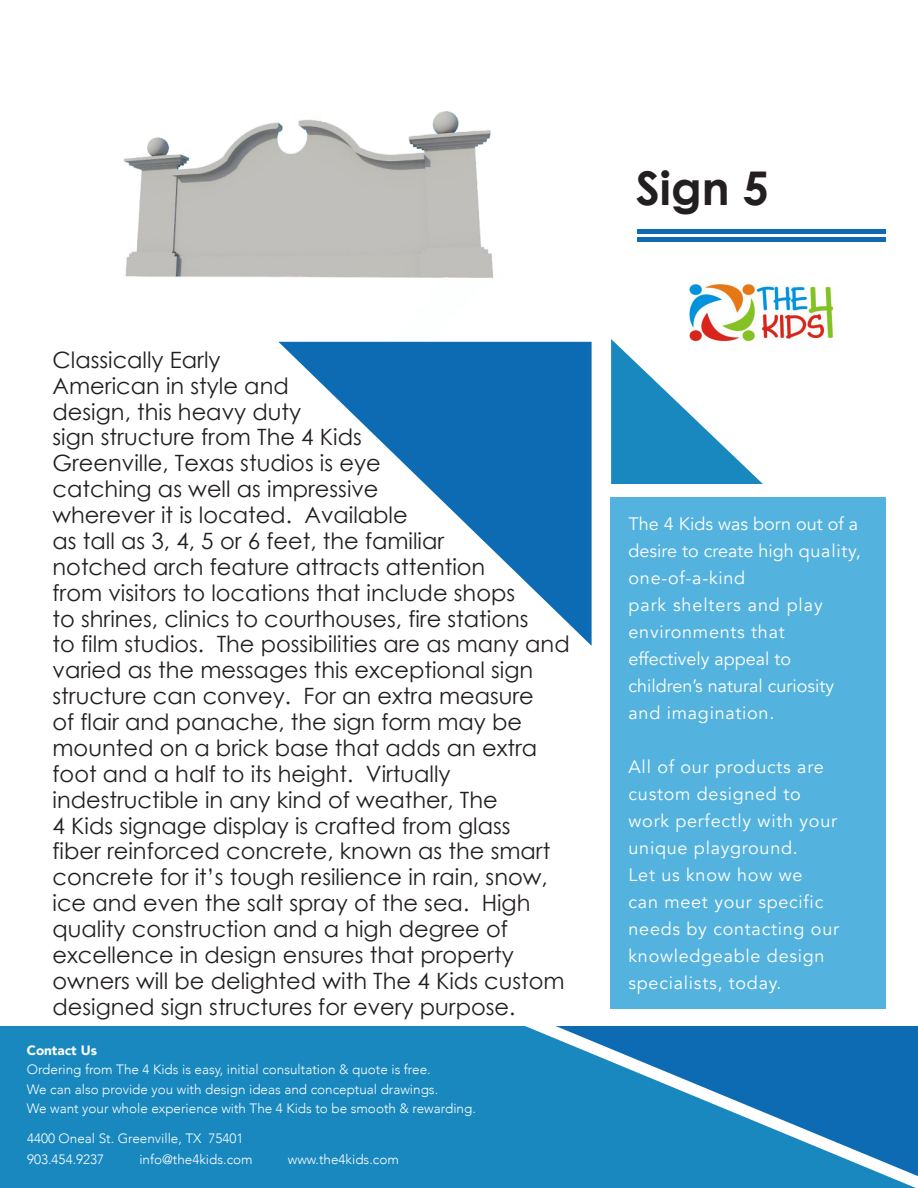
<style>
.page{position:relative;width:918px;height:1188px;background:#fff}
.page>*{position:absolute;margin:0;border:0;box-sizing:border-box;transform-origin:0 0}
.t1{font:700 46.5px "Century Gothic";color:#231f20}
.t2{font:22.5px/25.8px "Century Gothic";color:#231f20}
.t3{font:18px/27px "Avenir";letter-spacing:.04em;color:#fff}
.t4{font:18px/27px "Avenir";color:#fff}
.t5{font:300 13.5px "Avenir";color:#fff}
.t6{font:900 13.5px "Avenir";color:#fff}
</style>
<div class="page">
<img style="left:123px;top:111px;width:432px;height:231px">
<div style="left:611px;top:497px;width:275px;height:512px;background:#53b3de"></div>
<svg style="left:278px;top:342px;width:314px;height:304px"></svg>
<hr style="left:638px;top:229px;width:248px;height:4px;background:#0c6bb3">
<hr style="left:638px;top:238px;width:248px;height:4px;background:#0c6bb3">
<img style="left:689px;top:283px;width:146px;height:56px">
<svg style="left:611px;top:339px;width:152px;height:145px"></svg>
<div style="left:0;top:1026px;width:916px;height:162px;background:#1888bf"></div>
<svg style="left:556px;top:1026px;width:362px;height:150px;background:#2483be"></svg>
<p class="t2" style="left:53px;top:346px;width:519px">Classically Early<br>American in style and<br>design, this heavy duty<br>sign structure from The 4 Kids<br>Greenville, Texas studios is eye<br>catching as well as impressive<br>wherever it is located. Available<br>as tall as 3, 4, 5 or 6 feet, the familiar<br>notched arch feature attracts attention<br>from visitors to locations that include shops<br>to shrines, clinics to courthouses, fire stations<br>to film studios. The possibilities are as many and varied as the messages this exceptional sign structure can convey. For an extra measure<br>of flair and panache, the sign form may be mounted on a brick base that adds an extra foot and a half to its height. Virtually indestructible in any kind of weather, The<br>4 Kids signage display is crafted from glass<br>fiber reinforced concrete, known as the smart concrete for it’s tough resilience in rain, snow, ice and even the salt spray of the sea. High quality construction and a high degree of excellence in design ensures that property owners will be delighted with The 4 Kids custom designed sign structures for every purpose.</p>
<p class="t6" style="left:27px;top:1039px;width:72px">Contact Us</p>
<p class="t5" style="left:27px;top:1062px;width:406px">Ordering from The 4 Kids is easy, initial consultation &amp; quote is free.</p>
<p class="t5" style="left:27px;top:1081px;width:413px">We can also provide you with design ideas and conceptual drawings.</p>
<p class="t5" style="left:27px;top:1101px;width:451px">We want your whole experience with The 4 Kids to be smooth &amp; rewarding.</p>
<p class="t5" style="left:27px;top:1130px;width:218px">4400 Oneal St. Greenville, TX 75401</p>
<p class="t5" style="left:27px;top:1151px;width:79px">903.454.9237</p>
<p class="t5" style="left:139px;top:1151px;width:115px">info@the4kids.com</p>
<p class="t5" style="left:288px;top:1151px;width:113px">www.the4kids.com</p>
<p class="t1" style="left:636px;top:153px;width:134px">Sign 5</p>
<p class="t4" style="left:629px;top:510px;width:234px">The 4 Kids was born out of a desire to create high quality, one-of-a-kind</p>
<p class="t3" style="left:629px;top:591px;width:196px">park shelters and play</p>
<p class="t3" style="left:629px;top:618px;width:158px">environments that</p>
<p class="t4" style="left:629px;top:645px;width:164px">effectively appeal to</p>
<p class="t4" style="left:629px;top:672px;width:207px">children’s natural curiosity and imagination.</p>
<p class="t3" style="left:629px;top:753px;width:197px">All of our products are custom designed to</p>
<p class="t3" style="left:629px;top:807px;width:210px">work perfectly with your unique playground.</p>
<p class="t3" style="left:629px;top:861px;width:175px">Let us know how we</p>
<p class="t3" style="left:629px;top:888px;width:212px">can meet your specific needs by contacting our knowledgeable design specialists, today.</p>
</div>
